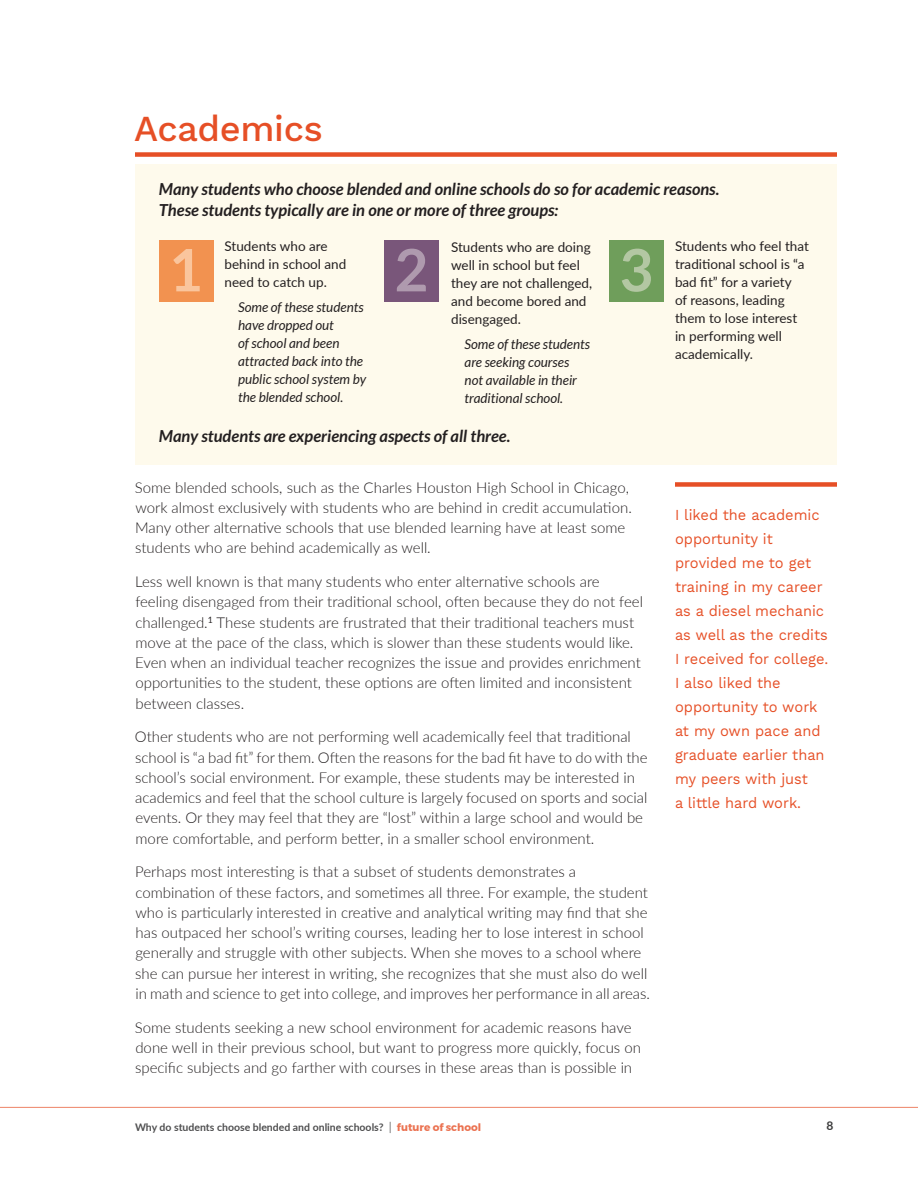
<style>
.page{position:relative;width:918px;height:1188px;background:#fff}
.page>*{position:absolute;margin:0;border:0;box-sizing:border-box;transform-origin:0 0}
.t1{font:700 58.5px "Lato";color:#fac59d}
.t2{font:700 58.5px "Lato";color:#af9aae}
.t3{font:700 58.5px "Lato";color:#b3c7a3}
.h1_rule{font:500 36px "Work Sans";letter-spacing:-.01em;color:#e64f26}
.yellow_large_body{font:italic 700 16.5px/20.2px "Lato";color:#231f20}
.body_-_copy{font:300 15px/20.2px "Lato";color:#231f20}
.quote_small{font:15px/24px "Work Sans";color:#e64f26}
.section_yellow_body{font:13.5px/18px "Lato";color:#231f20}
.section_yellow_body-2{font:italic 13.5px/18px "Lato";color:#231f20}
.t4{font:700 12px "Lato";color:#3c3c3d}
.t5{font:700 10.5px "Lato";color:#4f4f50}
.s1{font-size:12px;color:#929292}
.s2{font-family:"Montserrat";color:#eb7251}
</style>
<div class="page">
<hr style="left:0;top:1107px;width:918px;height:1px;background:#ed8467">
<div style="left:135px;top:164px;width:702px;height:301px;background:#fefaec"></div>
<div style="left:159px;top:240px;width:55px;height:61px;background:#f29250"></div>
<div style="left:384px;top:240px;width:55px;height:61px;background:#79567a"></div>
<div style="left:609px;top:240px;width:55px;height:61px;background:#6f9e5b"></div>
<div style="left:135px;top:152px;width:702px;height:5px;background:#e64f26"></div>
<div style="left:675px;top:482px;width:162px;height:5px;background:#e64f26"></div>
<p class="h1_rule" style="left:134px;top:108px;width:190px">Academics</p>
<p class="yellow_large_body" style="left:159px;top:179px;width:562px">Many students who choose blended and online schools do so for academic reasons.<br>These students typically are in one or more of three groups:</p>
<p class="t1" style="left:169px;top:227px;width:35px">1</p>
<p class="t2" style="left:395px;top:227px;width:35px">2</p>
<p class="t3" style="left:620px;top:227px;width:35px">3</p>
<p class="section_yellow_body" style="left:225px;top:237px;width:123px">Students who are behind in school and need to catch up.</p>
<p class="section_yellow_body-2" style="left:238px;top:298px;width:130px">Some of these students have dropped out<br>of school and been attracted back into the public school system by the blended school.</p>
<p class="section_yellow_body" style="left:675px;top:237px;width:135px">Students who feel that traditional school is “a bad fit” for a variety<br>of reasons, leading them to lose interest in performing well academically.</p>
<p class="section_yellow_body" style="left:451px;top:238px;width:143px">Students who are doing well in school but feel they are not challenged, and become bored and disengaged.</p>
<p class="section_yellow_body-2" style="left:465px;top:336px;width:127px">Some of these students are seeking courses not available in their traditional school.</p>
<p class="yellow_large_body" style="left:159px;top:426px;width:353px">Many students are experiencing aspects of all three.</p>
<p class="body_-_copy" style="left:135px;top:477px;width:498px">Some blended schools, such as the Charles Houston High School in Chicago, work almost exclusively with students who are behind in credit accumulation.<br>Many other alternative schools that use blended learning have at least some students who are behind academically as well.</p>
<p class="body_-_copy" style="left:135px;top:571px;width:509px">Less well known is that many students who enter alternative schools are feeling disengaged from their traditional school, often because they do not feel challenged.<sup>1</sup> These students are frustrated that their traditional teachers must move at the pace of the class, which is slower than these students would like.<br>Even when an individual teacher recognizes the issue and provides enrichment opportunities to the student, these options are often limited and inconsistent between classes.</p>
<p class="body_-_copy" style="left:135px;top:726px;width:514px">Other students who are not performing well academically feel that traditional school is “a bad fit” for them. Often the reasons for the bad fit have to do with the school’s social environment. For example, these students may be interested in academics and feel that the school culture is largely focused on sports and social events. Or they may feel that they are “lost” within a large school and would be more comfortable, and perform better, in a smaller school environment.</p>
<p class="body_-_copy" style="left:135px;top:861px;width:516px">Perhaps most interesting is that a subset of students demonstrates a combination of these factors, and sometimes all three. For example, the student who is particularly interested in creative and analytical writing may find that she has outpaced her school’s writing courses, leading her to lose interest in school generally and struggle with other subjects. When she moves to a school where she can pursue her interest in writing, she recognizes that she must also do well in math and science to get into college, and improves her performance in all areas.</p>
<p class="body_-_copy" style="left:135px;top:1017px;width:508px">Some students seeking a new school environment for academic reasons have done well in their previous school, but want to progress more quickly, focus on specific subjects and go farther with courses in these areas than is possible in</p>
<p class="quote_small" style="left:675px;top:504px;width:155px">I liked the academic opportunity it provided me to get training in my career as a diesel mechanic as well as the credits<br>I received for college.<br>I also liked the opportunity to work at my own pace and graduate earlier than my peers with just<br>a little hard work.</p>
<p class="t5" style="left:135px;top:1119px;width:348px">Why do students choose blended and online schools? <span class="s1">|</span> <span class="s2">future of school</span></p>
<p class="t4" style="left:827px;top:1117px;width:8px">8</p>
</div>
